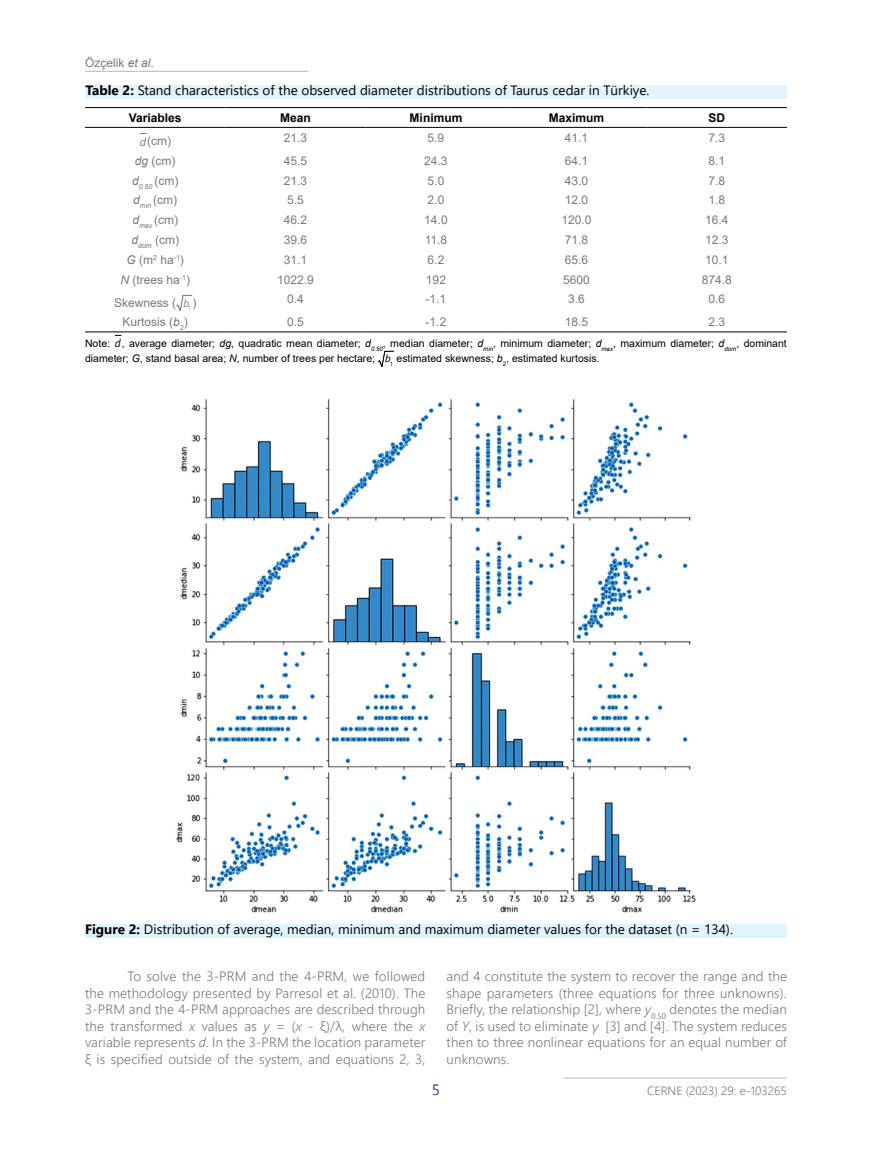
<style>
.page{position:relative;width:872px;height:1149px;background:#fff}
.page>*{position:absolute;margin:0;border:0;box-sizing:border-box;transform-origin:0 0}
.t1{font:15px "Nirmala UI";color:#25408f}
.t2{font:300 13.5px/16.5px "Segoe UI";letter-spacing:.01em;color:#78797b;text-align:justify}
.t3{font:13.5px "Segoe UI";color:#000}
.t4{font:12px "Arial";color:#78797b}
.t5{font:700 12px "Arial";color:#000}
.t6{font:300 12px "Nirmala UI";color:#78797b}
.t7{font:10.5px/15px "Arial";color:#000}
.t8{font:italic 7.05px "Arial";color:#78797b}
.s1{font-style:italic}
.s2{font-weight:700}
.s3{font-family:"Segoe UI";font-style:italic;font-size:10.5px;color:#7e7e7e}
.s4{font-family:"Segoe UI";font-style:italic;font-size:10.95px}
.s5{font-family:"Segoe UI";font-style:italic}
</style>
<div class="page">
<hr style="left:563px;top:1077px;width:224px;height:1px;background:#bdbfc1">
<hr style="left:85px;top:71px;width:223px;height:1px;background:#bdbfc1">
<div style="left:85px;top:923px;width:702px;height:14px;background:#e1f4fd"></div>
<hr style="left:85px;top:107px;width:140px;height:1px;background:#000">
<hr style="left:225px;top:107px;width:141px;height:1px;background:#000">
<hr style="left:366px;top:107px;width:140px;height:1px;background:#000">
<hr style="left:506px;top:107px;width:140px;height:1px;background:#000">
<hr style="left:646px;top:107px;width:141px;height:1px;background:#000">
<hr style="left:85px;top:127px;width:140px;height:1px;background:#000">
<hr style="left:225px;top:127px;width:141px;height:1px;background:#000">
<hr style="left:366px;top:127px;width:140px;height:1px;background:#000">
<hr style="left:506px;top:127px;width:140px;height:1px;background:#000">
<hr style="left:646px;top:127px;width:141px;height:1px;background:#000">
<hr style="left:85px;top:331px;width:140px;height:1px;background:#000">
<hr style="left:225px;top:331px;width:141px;height:1px;background:#000">
<hr style="left:366px;top:331px;width:140px;height:1px;background:#000">
<hr style="left:506px;top:331px;width:140px;height:1px;background:#000">
<hr style="left:646px;top:331px;width:141px;height:1px;background:#000">
<svg style="left:176px;top:295px;width:16px;height:16px"></svg>
<svg style="left:378px;top:351px;width:15px;height:16px"></svg>
<div style="left:85px;top:85px;width:702px;height:14px;background:#e1f4fd"></div>
<img style="left:176px;top:398px;width:520px;height:515px">
<p class="t4" style="left:85px;top:54px;width:70px">Özçelik <span class="s1">et al</span>.</p>
<p class="t3" style="left:85px;top:77px;width:565px"><span class="s2">Table 2:</span> Stand characteristics of the observed diameter distributions of Taurus cedar in Türkiye.</p>
<p class="t5" style="left:129px;top:109px;width:54px">Variables</p>
<p class="t5" style="left:280px;top:109px;width:32px">Mean</p>
<p class="t5" style="left:410px;top:109px;width:54px">Minimum</p>
<p class="t5" style="left:548px;top:109px;width:57px">Maximum</p>
<p class="t5" style="left:708px;top:109px;width:18px">SD</p>
<p class="t4" style="left:140px;top:132px;width:33px"><sub>d</sub>(cm)</p>
<p class="t4" style="left:284px;top:129px;width:25px">21.3</p>
<p class="t4" style="left:427px;top:129px;width:18px">5.9</p>
<p class="t4" style="left:564px;top:129px;width:25px">41.1</p>
<p class="t4" style="left:708px;top:129px;width:18px">7.3</p>
<p class="t4" style="left:135px;top:152px;width:42px"><span class="s1">dg</span> (cm)</p>
<p class="t4" style="left:284px;top:152px;width:25px">45.5</p>
<p class="t4" style="left:424px;top:152px;width:25px">24.3</p>
<p class="t4" style="left:564px;top:152px;width:25px">64.1</p>
<p class="t4" style="left:708px;top:152px;width:18px">8.1</p>
<p class="t8" style="left:132px;top:181px;width:48px"><sup>d</sup>0.50 <sup>(cm)</sup></p>
<p class="t4" style="left:284px;top:172px;width:25px">21.3</p>
<p class="t4" style="left:427px;top:172px;width:18px">5.0</p>
<p class="t4" style="left:564px;top:172px;width:25px">43.0</p>
<p class="t4" style="left:708px;top:172px;width:18px">7.8</p>
<p class="t4" style="left:133px;top:192px;width:45px"><span class="s1">d</span><sub>min</sub> (cm)</p>
<p class="t4" style="left:287px;top:192px;width:18px">5.5</p>
<p class="t4" style="left:427px;top:192px;width:18px">2.0</p>
<p class="t4" style="left:564px;top:192px;width:25px">12.0</p>
<p class="t4" style="left:708px;top:192px;width:18px">1.8</p>
<p class="t4" style="left:132px;top:211px;width:47px"><span class="s1">d</span><sub>max</sub> (cm)</p>
<p class="t4" style="left:284px;top:211px;width:25px">46.2</p>
<p class="t4" style="left:424px;top:211px;width:25px">14.0</p>
<p class="t4" style="left:561px;top:211px;width:32px">120.0</p>
<p class="t4" style="left:705px;top:211px;width:25px">16.4</p>
<p class="t4" style="left:131px;top:231px;width:49px"><span class="s1">d</span><sub>dom</sub> (cm)</p>
<p class="t4" style="left:284px;top:231px;width:25px">39.6</p>
<p class="t4" style="left:425px;top:231px;width:24px">11.8</p>
<p class="t4" style="left:564px;top:231px;width:25px">71.8</p>
<p class="t4" style="left:705px;top:231px;width:25px">12.3</p>
<p class="t4" style="left:126px;top:251px;width:59px"><span class="s1">G</span> (m<sup>2</sup> ha<sup>-1</sup>)</p>
<p class="t4" style="left:284px;top:251px;width:25px">31.1</p>
<p class="t4" style="left:427px;top:251px;width:18px">6.2</p>
<p class="t4" style="left:564px;top:251px;width:25px">65.6</p>
<p class="t4" style="left:705px;top:251px;width:25px">10.1</p>
<p class="t4" style="left:120px;top:271px;width:71px"><span class="s1">N</span> (trees ha<sup>-1</sup>)</p>
<p class="t4" style="left:277px;top:271px;width:38px">1022.9</p>
<p class="t4" style="left:426px;top:271px;width:22px">192</p>
<p class="t4" style="left:563px;top:271px;width:28px">5600</p>
<p class="t4" style="left:701px;top:271px;width:32px">874.8</p>
<p class="t4" style="left:114px;top:294px;width:84px">Skewness ( <sub>1</sub><span class="s3">b</span> )</p>
<p class="t4" style="left:287px;top:291px;width:18px">0.4</p>
<p class="t4" style="left:425px;top:291px;width:22px">-1.1</p>
<p class="t4" style="left:568px;top:291px;width:18px">3.6</p>
<p class="t4" style="left:708px;top:291px;width:18px">0.6</p>
<p class="t4" style="left:123px;top:314px;width:67px">Kurtosis (<span class="s1">b</span><sub>2</sub>)</p>
<p class="t4" style="left:287px;top:314px;width:18px">0.5</p>
<p class="t4" style="left:425px;top:314px;width:22px">-1.2</p>
<p class="t4" style="left:564px;top:314px;width:25px">18.5</p>
<p class="t4" style="left:708px;top:314px;width:18px">2.3</p>
<p class="t7" style="left:85px;top:336px;width:703px">Note: <span class="s4">d</span>, average diameter; <span class="s1">dg</span>, quadratic mean diameter; <span class="s1">d</span><sub>0.50</sub>, median diameter; <span class="s1">d</span><sub>min</sub>, minimum diameter; <span class="s1">d</span><sub>max</sub>, maximum diameter; <span class="s1">d</span><sub>dom</sub>, dominant diameter; <span class="s1">G</span>, stand basal area; <span class="s1">N</span>, number of trees per hectare;</p>
<p class="t7" style="left:385px;top:351px;width:216px"><sub>1</sub><span class="s5">b</span> estimated skewness; <span class="s1">b</span><sub>2</sub>, estimated kurtosis.</p>
<p class="t3" style="left:85px;top:915px;width:649px"><span class="s2">Figure 2:</span> Distribution of average, median, minimum and maximum diameter values for the dataset (n = 134).</p>
<p class="t2" style="left:85px;top:966px;width:342px;text-indent:43px">To solve the 3-PRM and the 4-PRM, we followed the methodology presented by Parresol et al. (2010). The 3-PRM and the 4-PRM approaches are described through the transformed <span class="s1">x</span> values as <span class="s1">y</span> = (<span class="s1">x</span> - ξ)/λ, where the <span class="s1">x </span>variable represents <span class="s1">d</span>. In the 3-PRM the location parameter ξ is specified outside of the system, and equations 2, 3,</p>
<p class="t2" style="left:446px;top:966px;width:342px">and 4 constitute the system to recover the range and the shape parameters (three equations for three unknowns).<br>Briefly, the relationship [2], where <span class="s1">y</span><sub>0.50</sub> denotes the median of <span class="s1">Y</span>, is used to eliminate <span class="s1">γ</span> [3] and [4]. The system reduces then to three nonlinear equations for an equal number of unknowns.</p>
<p class="t1" style="left:432px;top:1077px;width:10px">5</p>
<p class="t6" style="left:647px;top:1080px;width:141px">CERNE (2023) 29: e-103265</p>
</div>
